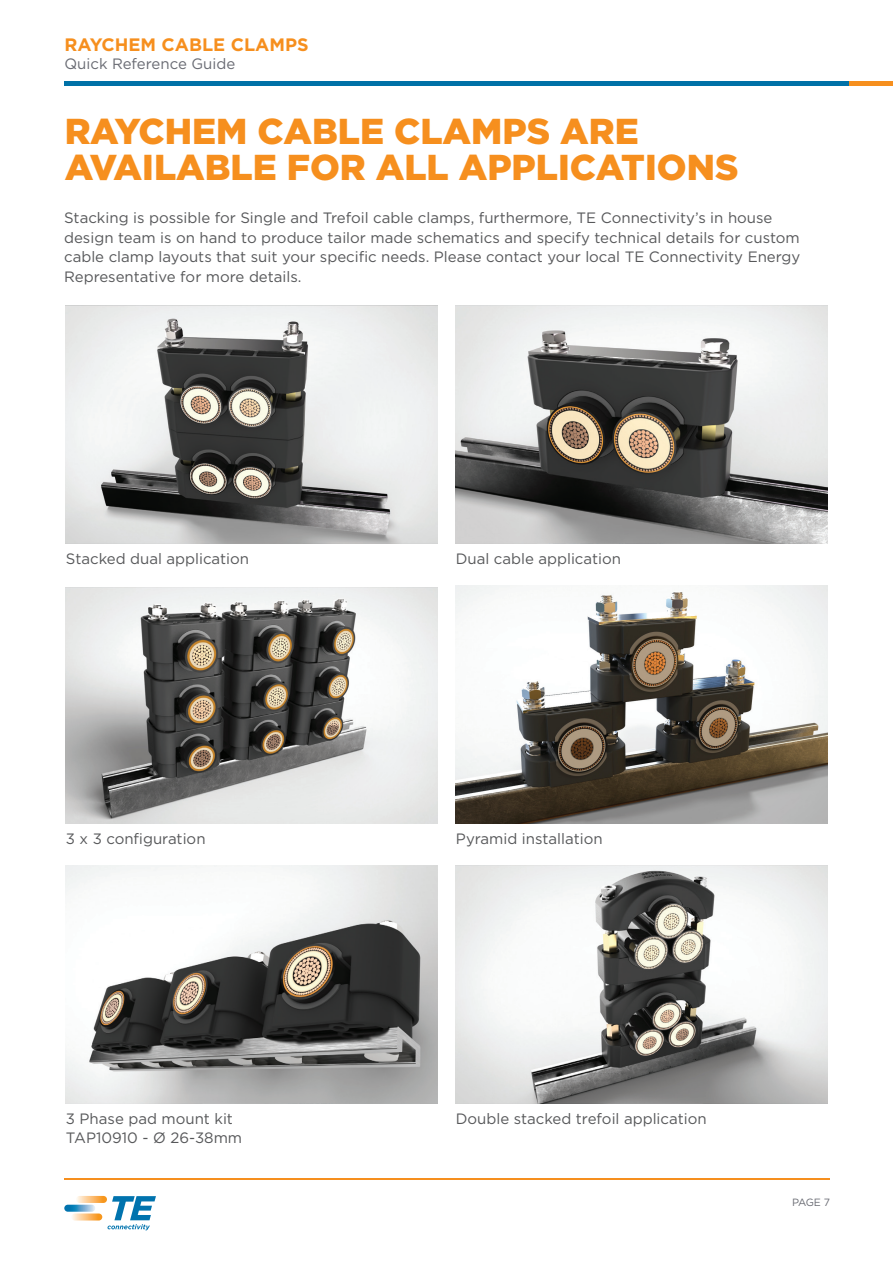
<style>
.page{position:relative;width:893px;height:1263px;background:#fff}
.page>*{position:absolute;margin:0;border:0;box-sizing:border-box;transform-origin:0 0}
.t1{font:900 36px/36px "Gotham";color:#f68f1e}
.t2{font:700 18px "Gotham";color:#f68f1e}
.t3{font:15px/19.5px "Gotham";color:#57585a}
.t4{font:15px "Gotham";color:#696b73}
.t5{font:10.5px "Gotham";color:#696b73}
</style>
<div class="page">
<hr style="left:64px;top:1179px;width:766px;height:1px;background:#f68f1e">
<div style="left:848px;top:81px;width:45px;height:5px;background:#f68f1e"></div>
<div style="left:64px;top:81px;width:785px;height:5px;background:#0071a7"></div>
<svg style="left:76px;top:1196px;width:31px;height:7px"></svg>
<svg style="left:71px;top:1213px;width:31px;height:7px"></svg>
<svg style="left:64px;top:1205px;width:31px;height:7px"></svg>
<svg style="left:107px;top:1196px;width:49px;height:34px"></svg>
<img style="left:66px;top:306px;width:372px;height:238px">
<img style="left:456px;top:306px;width:372px;height:238px">
<img style="left:66px;top:588px;width:372px;height:236px">
<img style="left:456px;top:585px;width:372px;height:239px">
<img style="left:66px;top:866px;width:372px;height:238px">
<img style="left:456px;top:866px;width:372px;height:238px">
<p class="t2" style="left:64px;top:32px;width:246px">RAYCHEM CABLE CLAMPS</p>
<p class="t4" style="left:64px;top:54px;width:172px">Quick Reference Guide</p>
<h1 class="t1" style="left:65px;top:113px;width:675px">RAYCHEM CABLE CLAMPS ARE<br>AVAILABLE FOR ALL APPLICATIONS</h1>
<p class="t3" style="left:64px;top:208px;width:738px">Stacking is possible for Single and Trefoil cable clamps, furthermore, TE Connectivity’s in house design team is on hand to produce tailor made schematics and specify technical details for custom cable clamp layouts that suit your specific needs. Please contact your local TE Connectivity Energy Representative for more details.</p>
<p class="t3" style="left:66px;top:549px;width:185px">Stacked dual application</p>
<p class="t3" style="left:456px;top:549px;width:167px">Dual cable application</p>
<p class="t3" style="left:66px;top:829px;width:141px">3 x 3 configuration</p>
<p class="t3" style="left:456px;top:829px;width:148px">Pyramid installation</p>
<p class="t3" style="left:66px;top:1110px;width:178px;line-height:18.3px">3 Phase pad mount kit<br>TAP10910 - Ø 26-38mm</p>
<p class="t3" style="left:456px;top:1109px;width:252px">Double stacked trefoil application</p>
<p class="t5" style="left:792px;top:1196px;width:39px">PAGE 7</p>
</div>
